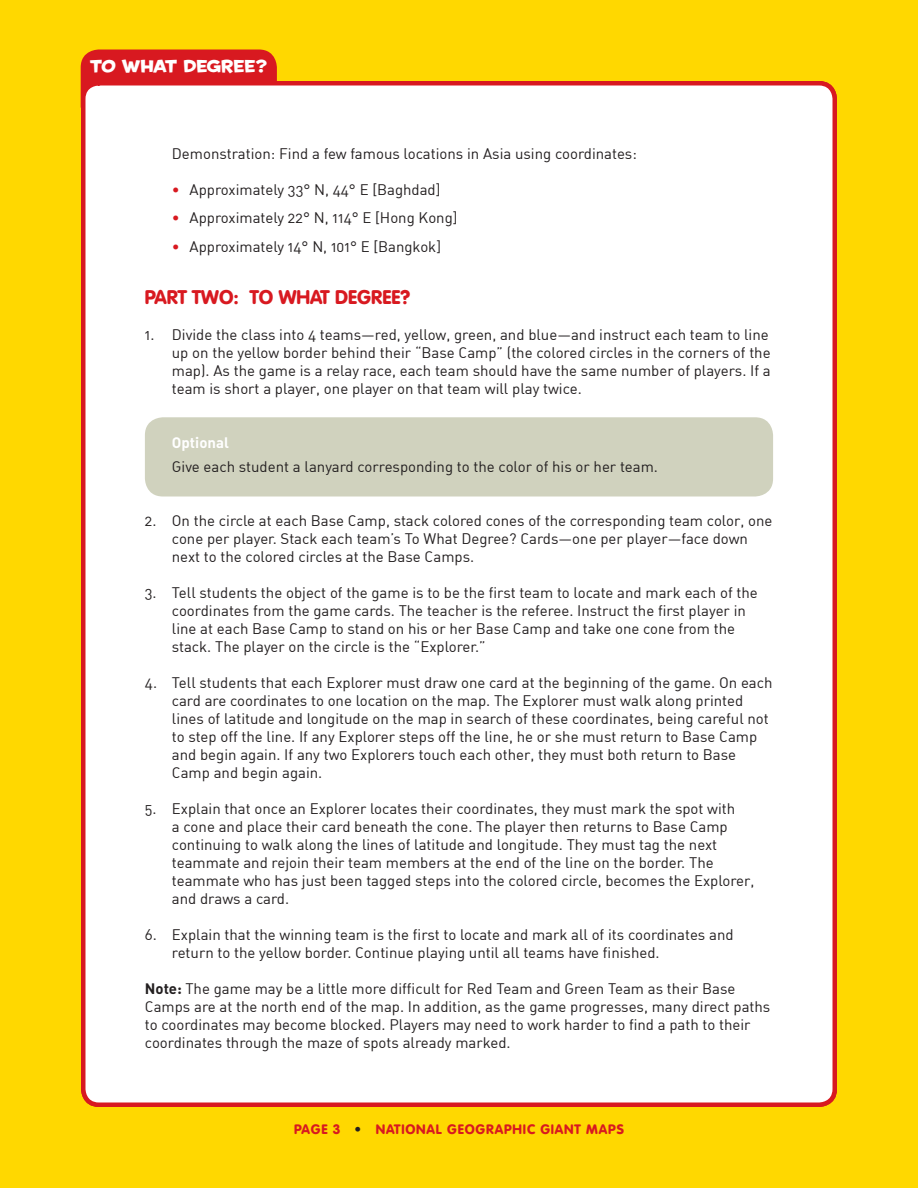
<style>
.page{position:relative;width:918px;height:1188px;background:#ffd800}
.page>*{position:absolute;margin:0;border:0;box-sizing:border-box;transform-origin:0 0}
.t1{font:900 19.5px "VAG Rounded Std";color:#d81920}
.t2{font:16.5px "Housearama Kingpin";color:#fff}
.t3{font:15px/18px "DIN Regular Alternate";color:#231f20}
.t4{font:15px "DIN Bold Alternate";color:#fff}
.t5{font:900 13.5px "VAG Rounded Std";letter-spacing:.06em;color:#d81920}
.s1{color:#d81920}
.s2{font-family:"DIN Bold Alternate"}
.s3{color:#231f20}
</style>
<div class="page">
<div style="left:81px;top:50px;width:196px;height:43px;background:#d81920"></div>
<div style="left:83px;top:83px;width:752px;height:1022px;background:#fff;border-radius:16px"></div>
<div style="left:81px;top:81px;width:756px;height:1026px;border:4px solid #d81920;border-radius:16px"></div>
<div style="left:145px;top:417px;width:628px;height:80px;background:#d0d2be;border-radius:18px"></div>
<p class="t2" style="left:90px;top:55px;width:179px">TO WHAT DEGREE?</p>
<p class="t3" style="left:172px;top:144px;width:467px">Demonstration: Find a few famous locations in Asia using coordinates:</p>
<p class="t3" style="left:172px;top:180px;width:270px"><span class="s1">•</span> Approximately 33° N, 44° E [Baghdad]</p>
<p class="t3" style="left:172px;top:209px;width:287px"><span class="s1">•</span> Approximately 22° N, 114° E [Hong Kong]</p>
<p class="t3" style="left:172px;top:237px;width:271px"><span class="s1">•</span> Approximately 14° N, 101° E [Bangkok]</p>
<h1 class="t1" style="left:145px;top:285px;width:12px">PART</h1>
<h1 class="t1" style="left:192px;top:285px;width:117px">TWO: TO WHAT</h1>
<h1 class="t1" style="left:335px;top:285px;width:12px">DEGREE</h1>
<h1 class="t1" style="left:400px;top:285px;width:11px">?</h1>
<p class="t3" style="left:172px;top:325px;width:600px;text-indent:-27px">1. Divide the class into 4 teams—red, yellow, green, and blue—and instruct each team to line up on the yellow border behind their “Base Camp” (the colored circles in the corners of the map). As the game is a relay race, each team should have the same number of players. If a team is short a player, one player on that team will play twice.</p>
<p class="t4" style="left:172px;top:432px;width:59px">Optional</p>
<p class="t3" style="left:172px;top:457px;width:488px">Give each student a lanyard corresponding to the color of his or her team.</p>
<p class="t3" style="left:172px;top:511px;width:602px;text-indent:-27px">2. On the circle at each Base Camp, stack colored cones of the corresponding team color, one cone per player. Stack each team’s To What Degree? Cards—one per player—face down next to the colored circles at the Base Camps.</p>
<p class="t3" style="left:172px;top:583px;width:587px;text-indent:-27px">3. Tell students the object of the game is to be the first team to locate and mark each of the coordinates from the game cards. The teacher is the referee. Instruct the first player in line at each Base Camp to stand on his or her Base Camp and take one cone from the stack. The player on the circle is the “Explorer.”</p>
<p class="t3" style="left:172px;top:673px;width:602px;text-indent:-27px">4. Tell students that each Explorer must draw one card at the beginning of the game. On each card are coordinates to one location on the map. The Explorer must walk along printed lines of latitude and longitude on the map in search of these coordinates, being careful not to step off the line. If any Explorer steps off the line, he or she must return to Base Camp and begin again. If any two Explorers touch each other, they must both return to Base Camp and begin again.</p>
<p class="t3" style="left:172px;top:799px;width:584px;text-indent:-27px">5. Explain that once an Explorer locates their coordinates, they must mark the spot with<br>a cone and place their card beneath the cone. The player then returns to Base Camp continuing to walk along the lines of latitude and longitude. They must tag the next teammate and rejoin their team members at the end of the line on the border. The teammate who has just been tagged steps into the colored circle, becomes the Explorer, and draws a card.</p>
<p class="t3" style="left:172px;top:925px;width:563px;text-indent:-27px">6. Explain that the winning team is the first to locate and mark all of its coordinates and return to the yellow border. Continue playing until all teams have finished.</p>
<p class="t3" style="left:145px;top:979px;width:627px"><span class="s2">Note:</span> The game may be a little more difficult for Red Team and Green Team as their Base Camps are at the north end of the map. In addition, as the game progresses, many direct paths to coordinates may become blocked. Players may need to work harder to find a path to their coordinates through the maze of spots already marked.</p>
<p class="t5" style="left:294px;top:1121px;width:331px">PAGE 3 <span class="s3">•</span> NATIONAL GEOGRAPHIC GIANT MAPS</p>
</div>
